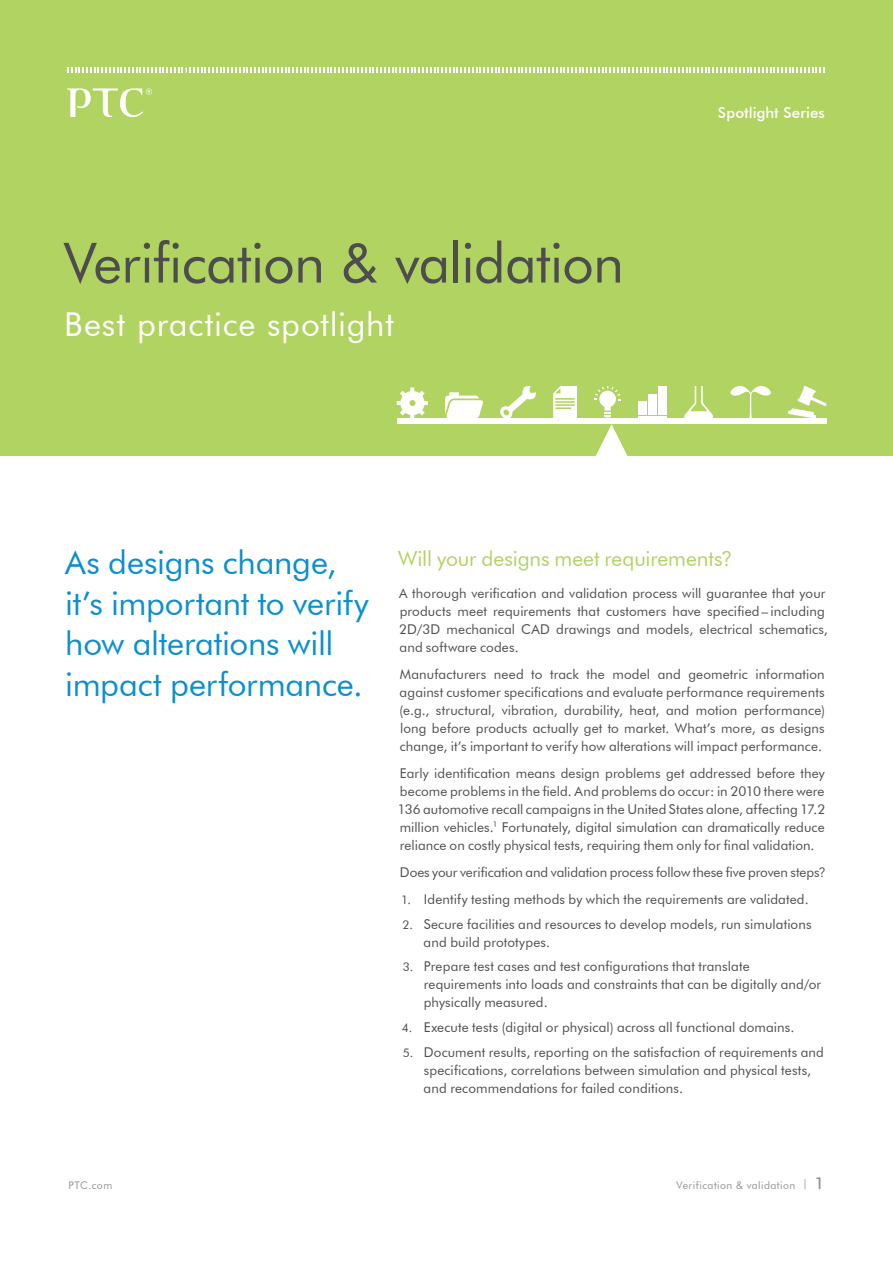
<style>
.page{position:relative;width:893px;height:1263px;background:#fff}
.page>*{position:absolute;margin:0;border:0;box-sizing:border-box;transform-origin:0 0}
.t1{font:55.5px "Futura BT";letter-spacing:-.015em;color:#4d4d4f}
.t2{font:33px/40.5px "Futura BT";letter-spacing:-.005em;color:#0c8fcf}
.t3{font:33px "Futura BT";letter-spacing:.025em;color:#fff}
.t4{font:21px "Futura BT";letter-spacing:-.005em;color:#b0d361}
.t5{font:500 15px "Futura BT";letter-spacing:.005em;color:#fff}
.t6{font:13.5px/18px "Futura BT";letter-spacing:.01em;color:#4d4d4f}
.t7{font:10.5px "Futura BT";letter-spacing:.045em;color:#919396}
.s1{font-family:"Avenir LT Std"}
.s2{font-size:12px}
.s3{font-weight:500;font-size:16.5px}
</style>
<div class="page">
<div style="left:0;top:0;width:893px;height:456px;background:#b0d361"></div>
<div style="left:397px;top:419px;width:429px;height:5px;background:#fff"></div>
<svg style="left:788px;top:386px;width:38px;height:33px"></svg>
<svg style="left:725px;top:386px;width:51px;height:33px"></svg>
<svg style="left:683px;top:386px;width:31px;height:33px"></svg>
<svg style="left:553px;top:386px;width:24px;height:33px"></svg>
<svg style="left:500px;top:386px;width:38px;height:33px"></svg>
<svg style="left:445px;top:392px;width:38px;height:26px"></svg>
<svg style="left:397px;top:387px;width:31px;height:32px"></svg>
<svg style="left:593px;top:386px;width:37px;height:70px"></svg>
<div style="left:659px;top:386px;width:8px;height:29px;background:#fff"></div>
<div style="left:648px;top:394px;width:9px;height:21px;background:#fff"></div>
<div style="left:638px;top:401px;width:8px;height:14px;background:#fff"></div>
<hr style="left:638px;top:416px;width:29px;height:3px;background:#fff">
<svg style="left:67px;top:68px;width:758px;height:5px"></svg>
<svg style="left:67px;top:88px;width:85px;height:30px"></svg>
<h1 class="t1" style="left:64px;top:229px;width:561px">Verification &amp; validation</h1>
<h2 class="t3" style="left:64px;top:304px;width:331px">Best practice spotlight</h2>
<p class="t5" style="left:718px;top:103px;width:108px">Spotlight Series</p>
<h2 class="t2" style="left:65px;top:542px;width:305px">As designs change, it’s important to verify how alterations will impact performance.</h2>
<h3 class="t4" style="left:398px;top:546px;width:335px">Will your designs meet requirements<span class="s1">?</span></h3>
<p class="t6" style="left:399px;top:584px;width:430px">A thorough verification and validation process will guarantee that your products meet requirements that customers have specified – including 2D/3D mechanical CAD drawings and models, electrical schematics, and software codes.</p>
<p class="t6" style="left:400px;top:665px;width:427px;text-align:justify">Manufacturers need to track the model and geometric information against customer specifications and evaluate performance requirements (e.g., structural, vibration, durability, heat, and motion performance) long before products actually get to market. What’s more, as designs change, it’s important to verify how alterations will impact performance.</p>
<p class="t6" style="left:398px;top:764px;width:429px;text-align:justify">Early identification means design problems get addressed before they become problems in the field. And problems do occur: in 2010 there were 136 automotive recall campaigns in the United States alone, affecting 17.2 million vehicles.<sup>1</sup> Fortunately, digital simulation can dramatically reduce reliance on costly physical tests, requiring them only for final validation.</p>
<p class="t6" style="left:400px;top:863px;width:427px">Does your verification and validation process follow these five proven steps<span class="s1">?</span></p>
<p class="t6" style="left:401px;top:890px;width:409px"><span class="s2">1.</span> Identify testing methods by which the requirements are validated.</p>
<p class="t6" style="left:424px;top:915px;width:389px;text-indent:-21px"><span class="s2">2.</span> Secure facilities and resources to develop models, run simulations and build prototypes.</p>
<p class="t6" style="left:424px;top:957px;width:399px;text-indent:-21px"><span class="s2">3.</span> Prepare test cases and test configurations that translate requirements into loads and constraints that can be digitally and/or physically measured.</p>
<p class="t6" style="left:402px;top:1018px;width:394px"><span class="s2">4.</span> Execute tests (digital or physical) across all functional domains.</p>
<p class="t6" style="left:424px;top:1043px;width:402px;text-indent:-21px"><span class="s2">5.</span> Document results, reporting on the satisfaction of requirements and specifications, correlations between simulation and physical tests, and recommendations for failed conditions.</p>
<p class="t7" style="left:68px;top:1179px;width:45px">PTC.com</p>
<p class="t7" style="left:677px;top:1179px;width:149px">Verification &amp; validation | <span class="s3">1</span></p>
</div>
